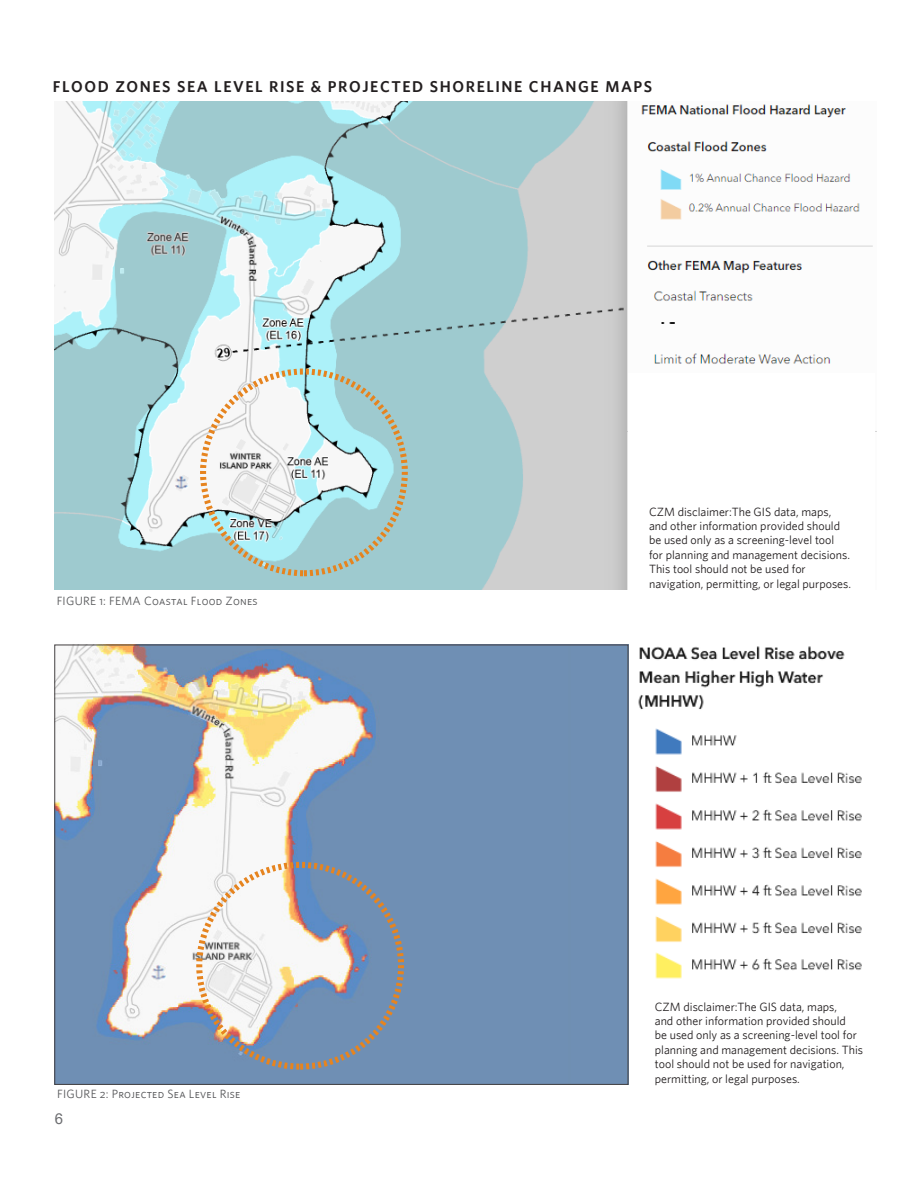
<style>
.page{position:relative;width:918px;height:1188px;background:#fff}
.page>*{position:absolute;margin:0;border:0;box-sizing:border-box;transform-origin:0 0}
.Headers{font:600 15.75px "Whitney HTF";letter-spacing:.1em;color:#231f20}
.t1{font:15px "Arial";color:#6c6d70}
.Body_Text{font:12px/14.4px "Whitney HTF";color:#231f20}
.Photo_Titles{font:12px "Whitney HTF Book SC";letter-spacing:.02em;color:#57585a}
</style>
<div class="page">
<img style="left:57px;top:647px;width:569px;height:436px">
<img style="left:638px;top:646px;width:224px;height:333px">
<img style="left:54px;top:102px;width:823px;height:488px">
<div style="left:629px;top:374px;width:246px;height:259px;background:#fff"></div>
<div style="left:200px;top:368px;width:208px;height:208px;border:6px dashed #e6841f;border-radius:50%"></div>
<div style="left:196px;top:862px;width:208px;height:208px;border:6px dashed #e6841f;border-radius:50%"></div>
<p class="Headers" style="left:53px;top:77px;width:601px">FLOOD ZONES SEA LEVEL RISE &amp; PROJECTED SHORELINE CHANGE MAPS</p>
<p class="Photo_Titles" style="left:57px;top:594px;width:202px">FIGURE 1: FEMA Coastal Flood Zones</p>
<p class="Photo_Titles" style="left:57px;top:1086px;width:185px">FIGURE 2: Projected Sea Level Rise</p>
<p class="t1" style="left:55px;top:1108px;width:10px">6</p>
<p class="Body_Text" style="left:649px;top:504px;width:203px">CZM disclaimer:The GIS data, maps, and other information provided should be used only as a screening-level tool for planning and management decisions.<br>This tool should not be used for navigation, permitting, or legal purposes.</p>
<p class="Body_Text" style="left:655px;top:999px;width:210px">CZM disclaimer:The GIS data, maps,<br>and other information provided should<br>be used only as a screening-level tool for planning and management decisions. This tool should not be used for navigation, permitting, or legal purposes.</p>
</div>
